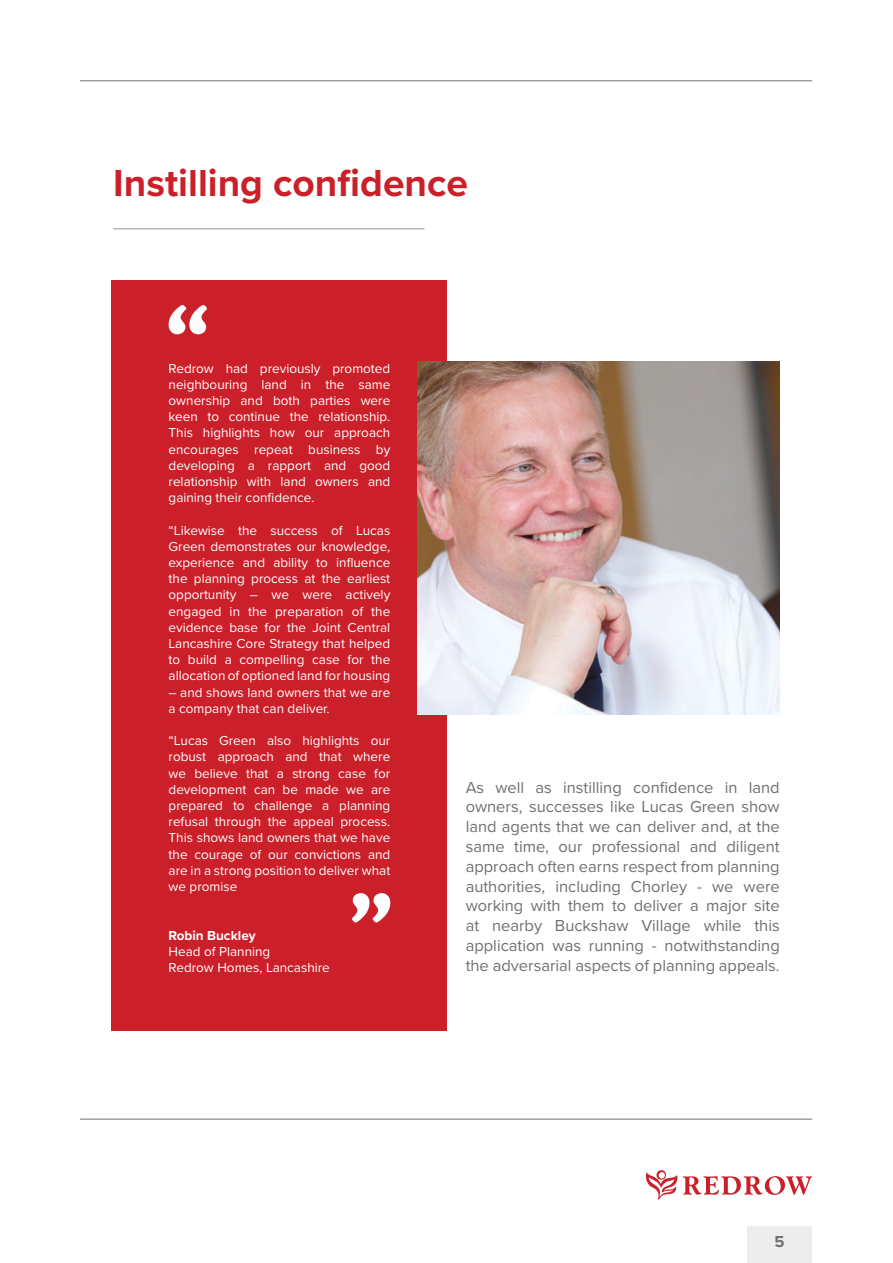
<style>
.page{position:relative;width:893px;height:1263px;background:#fff}
.page>*{position:absolute;margin:0;border:0;box-sizing:border-box;transform-origin:0 0}
.t1{font:700 39px "Proxima Nova";color:#cb202a}
.t2{font:16.5px/19.8px "Proxima Nova";color:#717070;text-align:justify}
.t3{font:700 16.5px "Proxima Nova";color:#717070}
.t4{font:13.5px/16.2px "Proxima Nova";color:#fff;text-align:justify}
.t5{font:700 13.5px "Proxima Nova";color:#fff}
</style>
<div class="page">
<svg style="left:646px;top:1170px;width:166px;height:29px"></svg>
<hr style="left:80px;top:1119px;width:732px;height:1px;background:#717070">
<hr style="left:80px;top:81px;width:732px;height:1px;background:#717070">
<div style="left:747px;top:1226px;width:65px;height:37px;background:#ededee"></div>
<hr style="left:113px;top:228px;width:312px;height:1px;background:#b7b7b7">
<div style="left:111px;top:280px;width:335px;height:750px;background:#cb202a"></div>
<img style="left:418px;top:362px;width:362px;height:353px">
<svg style="left:169px;top:305px;width:38px;height:29px"></svg>
<svg style="left:352px;top:893px;width:38px;height:29px"></svg>
<p class="t1" style="left:113px;top:154px;width:356px">Instilling confidence</p>
<p class="t4" style="left:169px;top:359px;width:223px">Redrow had previously promoted neighbouring land in the same ownership and both parties were keen to continue the relationship.<br>This highlights how our approach encourages repeat business by developing a rapport and good relationship with land owners and gaining their confidence.</p>
<p class="t4" style="left:169px;top:521px;width:223px">“Likewise the success of Lucas Green demonstrates our knowledge, experience and ability to influence the planning process at the earliest opportunity – we were actively engaged in the preparation of the evidence base for the Joint Central Lancashire Core Strategy that helped to build a compelling case for the allocation of optioned land for housing</p>
<p class="t4" style="left:169px;top:683px;width:223px">– and shows land owners that we are a company that can deliver.</p>
<p class="t4" style="left:169px;top:732px;width:223px">“Lucas Green also highlights our robust approach and that where we believe that a strong case for development can be made we are prepared to challenge a planning refusal through the appeal process.<br>This shows land owners that we have the courage of our convictions and are in a strong position to deliver what we promise</p>
<p class="t5" style="left:169px;top:925px;width:89px">Robin Buckley</p>
<p class="t4" style="left:169px;top:943px;width:103px">Head of Planning</p>
<p class="t4" style="left:169px;top:959px;width:163px">Redrow Homes, Lancashire</p>
<p class="t2" style="left:466px;top:776px;width:316px">As well as instilling confidence in land owners, successes like Lucas Green show land agents that we can deliver and, at the same time, our professional and diligent approach often earns respect from planning authorities, including Chorley - we were working with them to deliver a major site at nearby Buckshaw Village while this application was running - notwithstanding the adversarial aspects of planning appeals.</p>
<p class="t3" style="left:775px;top:1229px;width:12px">5</p>
</div>
